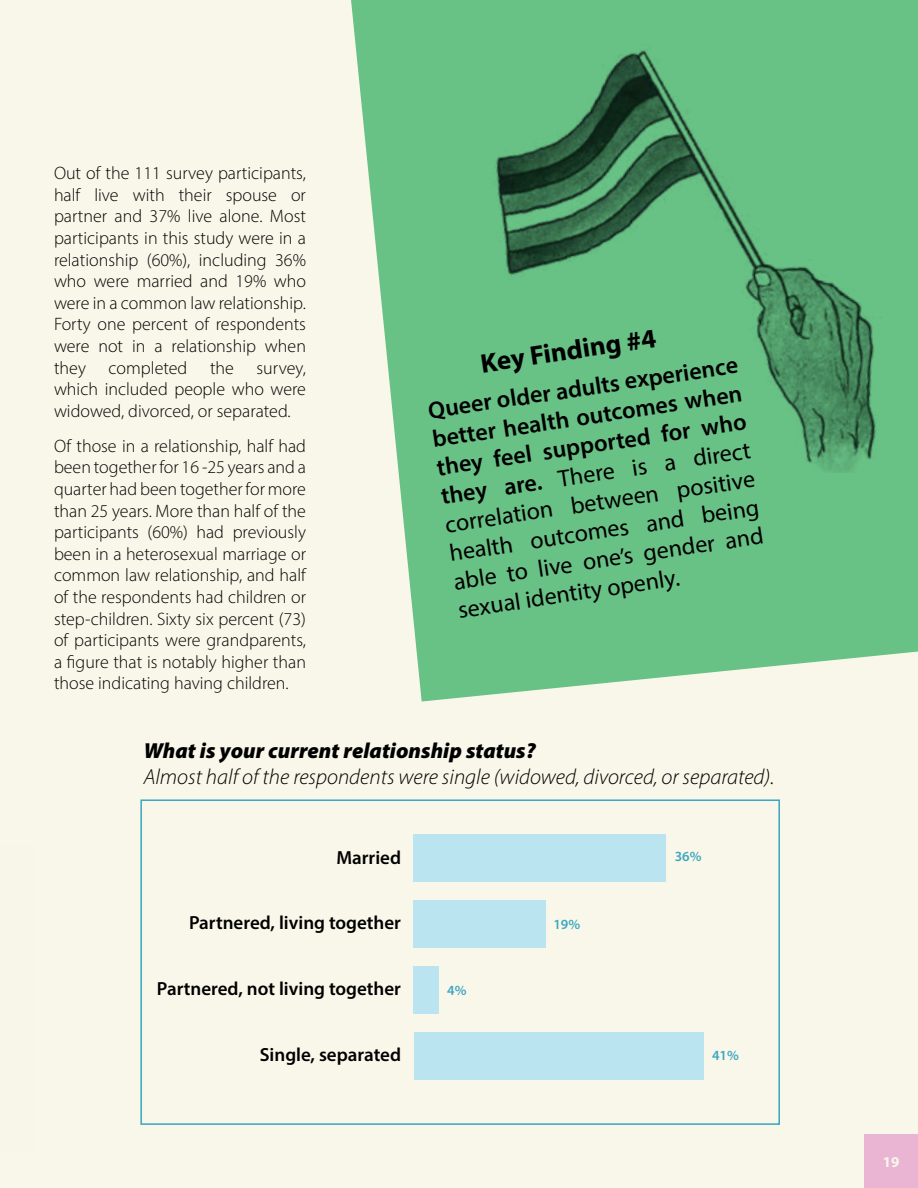
<style>
.page{position:relative;width:918px;height:1188px;background:#f9f7e9}
.page>*{position:absolute;margin:0;border:0;box-sizing:border-box;transform-origin:0 0}
.t1{font:700 27px "Myriad Pro";color:#000}
.t2{font:24px/28.8px "Myriad Pro";color:#000;text-align:justify}
.t3{font:italic 300 21.75px "Myriad Pro";color:#000}
.t4{font:italic 900 21.75px "Myriad Pro";color:#000}
.t5{font:600 19.05px "Myriad Pro";color:#000}
.t6{font:300 18px/21.6px "Myriad Pro";color:#000;text-align:justify}
.t7{font:700 15px "Myriad Pro";color:#f8f7ea}
.t8{font:600 13.95px "Myriad Pro";color:#3da7c0}
.s1{font-weight:600}
</style>
<div class="page">
<div style="left:864px;top:1134px;width:54px;height:54px;background:#e9b5d3"></div>
<div style="left:140px;top:799px;width:640px;height:326px;border:2px solid #3da8c1"></div>
<div style="left:414px;top:835px;width:252px;height:47px;background:#b9e4f0"></div>
<div style="left:414px;top:900px;width:132px;height:48px;background:#b9e4f0"></div>
<div style="left:414px;top:966px;width:25px;height:47px;background:#b9e4f0"></div>
<div style="left:414px;top:1032px;width:290px;height:47px;background:#b9e4f0"></div>
<svg style="left:351px;top:0;width:567px;height:702px;fill:#68c185"></svg>
<img style="left:403px;top:36px;width:507px;height:437px">
<p class="t6" style="left:54px;top:162px;width:254px">Out of the 111 survey participants, half live with their spouse or partner and 37% live alone. Most participants in this study were in a relationship (60%), including 36% who were married and 19% who were in a common law relationship.<br>Forty one percent of respondents were not in a relationship when they</p>
<p class="t6" style="left:109px;top:357px;width:80px">completed</p>
<p class="t6" style="left:210px;top:357px;width:25px">the</p>
<p class="t6" style="left:54px;top:357px;width:254px;text-indent:203px">survey, which included people who were widowed, divorced, or separated.</p>
<p class="t6" style="left:54px;top:435px;width:254px">Of those in a relationship, half had been together for 16 -25 years and a quarter had been together for more than 25 years. More than half of the participants (60%) had previously been in a heterosexual marriage or common law relationship, and half of the respondents had children or step-children. Sixty six percent (73) of participants were grandparents, a figure that is notably higher than those indicating having children.</p>
<h1 class="t1" style="left:478px;top:347px;width:179px;rotate:-9deg">Key Finding #4</h1>
<h2 class="t2" style="left:424px;top:398px;width:316px;rotate:-9deg"><span class="s1">Queer older adults experience better health outcomes when they feel supported for who they are.</span> There is a direct correlation between positive health outcomes and being able to live one’s gender and sexual identity openly.</h2>
<p class="t4" style="left:144px;top:736px;width:394px">What is your current relationship status?</p>
<p class="t3" style="left:144px;top:764px;width:632px">Almost half of the respondents were single (widowed, divorced, or separated).</p>
<p class="t5" style="left:336px;top:845px;width:66px">Married</p>
<p class="t8" style="left:675px;top:848px;width:28px">36%</p>
<p class="t5" style="left:189px;top:911px;width:214px">Partnered, living together</p>
<p class="t8" style="left:553px;top:915px;width:28px">19%</p>
<p class="t5" style="left:157px;top:977px;width:246px">Partnered, not living together</p>
<p class="t8" style="left:447px;top:981px;width:21px">4%</p>
<p class="t5" style="left:260px;top:1042px;width:143px">Single, separated</p>
<p class="t8" style="left:712px;top:1047px;width:28px">41%</p>
<p class="t7" style="left:883px;top:1152px;width:18px">19</p>
</div>
